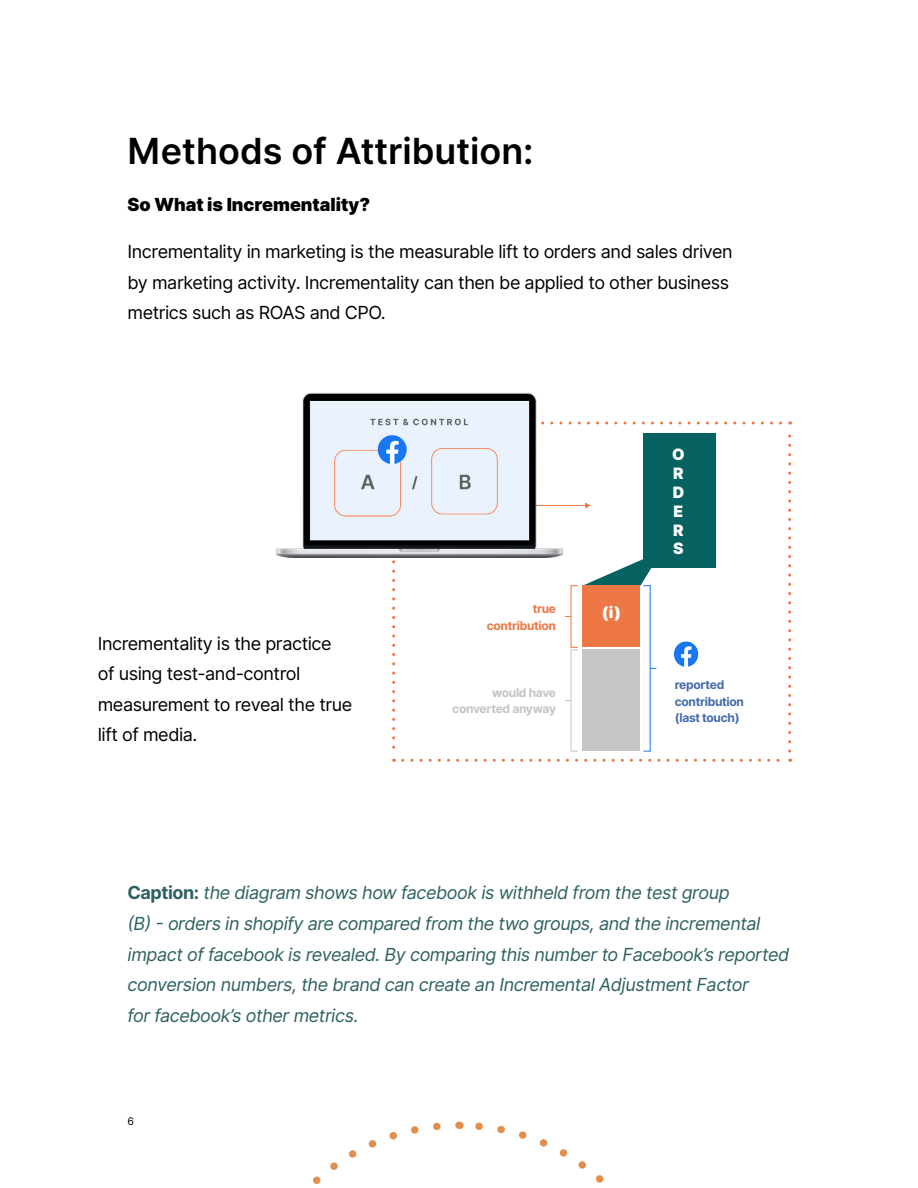
<style>
.page{position:relative;width:918px;height:1188px;background:#fff}
.page>*{position:absolute;margin:0;border:0;box-sizing:border-box;transform-origin:0 0}
.t1{font:600 36px "Inter";color:#000}
.t2{font:italic 18px/30.6px "Inter";letter-spacing:-.025em;color:#2e6160}
.t3{font:18px/30.6px "Inter";letter-spacing:-.025em;color:#000}
.t4{font:900 18px "Inter";color:#000}
.t5{font:900 15.75px/18.9px "Inter";color:#fff;text-align:justify}
.t6{font:700 12px/16.5px "Inter";letter-spacing:-.025em;color:#456baf}
.t7{font:700 12px/16.6px "Inter";letter-spacing:-.025em;color:#c5c5c5;text-align:right}
.t8{font:700 12px/16.6px "Inter";letter-spacing:-.025em;color:#ed7745;text-align:right}
.t9{font:10.5px "Inter";color:#000}
.s1{font-weight:700;font-style:normal}
</style>
<div class="page">
<svg style="left:313px;top:1122px;width:128px;height:62px"></svg>
<svg style="left:459px;top:1121px;width:145px;height:62px"></svg>
<svg style="left:392px;top:560px;width:3px;height:202px"></svg>
<svg style="left:403px;top:759px;width:388px;height:3px"></svg>
<svg style="left:788px;top:422px;width:3px;height:329px"></svg>
<svg style="left:568px;top:422px;width:213px;height:3px"></svg>
<svg style="left:582px;top:559px;width:70px;height:27px"></svg>
<hr style="left:470px;top:505px;width:117px;height:1px;background:#ed7745">
<svg style="left:585px;top:503px;width:6px;height:5px"></svg>
<div style="left:643px;top:433px;width:73px;height:134px;background:#056260"></div>
<div style="left:582px;top:586px;width:58px;height:61px;background:#ed7745"></div>
<div style="left:582px;top:650px;width:58px;height:101px;background:#c6c6c6"></div>
<div style="left:571px;top:649px;width:7px;height:103px;border:1px solid #c6c6c6"></div>
<img style="left:673px;top:641px;width:26px;height:26px">
<img style="left:276px;top:393px;width:287px;height:165px">
<h1 class="t1" style="left:128px;top:124px;width:408px">Methods of Attribution:</h1>
<p class="t4" style="left:128px;top:191px;width:244px">So What is Incrementality?</p>
<p class="t3" style="left:128px;top:236px;width:607px">Incrementality in marketing is the measurable lift to orders and sales driven by marketing activity. Incrementality can then be applied to other business metrics such as ROAS and CPO.</p>
<p class="t3" style="left:98px;top:628px;width:256px">Incrementality is the practice of using test-and-control measurement to reveal the true lift of media.</p>
<p class="t8" style="left:487px;top:601px;width:71px">true contribution</p>
<p class="t7" style="left:452px;top:684px;width:105px">would have converted anyway</p>
<p class="t5" style="left:602px;top:604px;width:21px">(i)</p>
<p class="t5" style="left:672px;top:445px;width:14px">O R D E R S</p>
<p class="t6" style="left:675px;top:677px;width:71px">reported contribution (last touch)</p>
<p class="t2" style="left:128px;top:878px;width:663px"><span class="s1">Caption:</span> the diagram shows how facebook is withheld from the test group<br>(B) - orders in shopify are compared from the two groups, and the incremental impact of facebook is revealed. By comparing this number to Facebook’s reported conversion numbers, the brand can create an Incremental Adjustment Factor<br>for facebook’s other metrics.</p>
<p class="t9" style="left:128px;top:1113px;width:8px">6</p>
</div>
